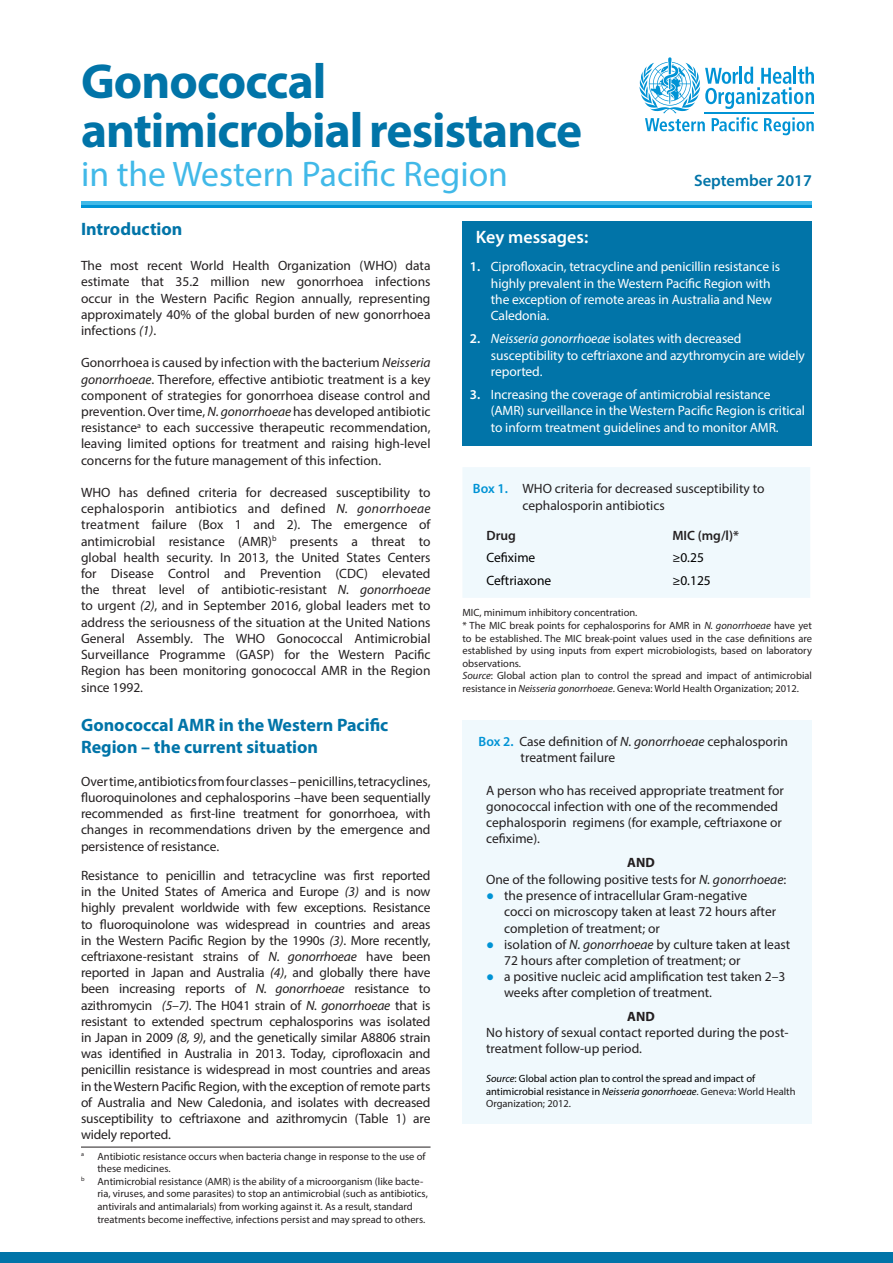
<style>
.page{position:relative;width:893px;height:1263px;background:#fff}
.page>*{position:absolute;margin:0;border:0;box-sizing:border-box;transform-origin:0 0}
.t1{font:700 49.35px/49.7px "Myriad Pro";letter-spacing:-.02em;color:#0174a8}
.t2{font:35.7px "Myriad Pro";color:#41b9e8}
.Heading_2{font:700 18px/22.5px "Myriad Pro";color:#0174a8}
.t3{font:600 18px "Myriad Pro";color:#fff}
.Heading_2-2{font:600 16.5px "Myriad Pro";color:#0174a8}
.Paragraph_Style_3{font:13.5px/16.2px "Myriad Pro";color:#231f20}
.t4{font:13.5px/16.2px "Myriad Pro";letter-spacing:-.005em;color:#fff}
.t5{font:13.5px "Myriad Pro";color:#000}
.t6{font:600 13.5px "Myriad Pro";color:#231f20}
.t7{font:700 13.5px "Myriad Pro";color:#231f20}
.Paragraph_Style_2{font:10.5px/12.6px "Myriad Pro";color:#231f20}
.Paragraph_Style_4{font:10.5px/12.6px "Myriad Pro";color:#231f20;text-align:justify}
.t8{font:10.5px/12.6px "Myriad Pro";color:#000}
.Paragraph_Style_2-2{font:6.15px "Myriad Pro";color:#231f20}
.s1{font-style:italic}
.s2{font-weight:600}
.s3{font-weight:600;color:#0093d5}
.s4{font-family:"Impact";color:#0093d5}
.s5{color:#231f20}
</style>
<div class="page">
<div style="left:0;top:1252px;width:893px;height:11px;background:#0174a8"></div>
<svg style="left:639px;top:57px;width:175px;height:78px"></svg>
<hr style="left:705px;top:112px;width:109px;height:1px;background:#0093d5">
<hr style="left:81px;top:205px;width:731px;height:3px;background:#0093d5">
<hr style="left:81px;top:201px;width:731px;height:4px;background:#41b9e8">
<hr style="left:81px;top:1147px;width:350px;height:1px;background:#231f20">
<div style="left:462px;top:221px;width:350px;height:225px;background:#0174a8"></div>
<div style="left:463px;top:467px;width:347px;height:131px;background:#f0f9fd"></div>
<div style="left:462px;top:720px;width:350px;height:403px;background:#f0f9fd"></div>
<p class="t1" style="left:81px;top:55px;width:503px">Gonococcal antimicrobial resistance</p>
<p class="t2" style="left:81px;top:152px;width:428px">in the Western Pacific Region</p>
<p class="Heading_2-2" style="left:694px;top:170px;width:119px">September 2017</p>
<p class="Heading_2" style="left:81px;top:217px;width:103px">Introduction</p>
<p class="Paragraph_Style_3" style="left:81px;top:257px;width:351px;text-align:justify">The most recent World Health Organization (WHO) data estimate that 35.2 million new gonorrhoea infections occur in the Western Pacific Region annually, representing approximately 40% of the global burden of new gonorrhoea infections <span class="s1">(1)</span>.</p>
<p class="Paragraph_Style_3" style="left:81px;top:355px;width:351px;text-align:justify">Gonorrhoea is caused by infection with the bacterium <span class="s1">Neisseria gonorrhoeae</span>. Therefore, effective antibiotic treatment is a key component of strategies for gonorrhoea disease control and prevention. Over time, <span class="s1">N. gonorrhoeae</span> has developed antibiotic resistance<sup>a</sup> to each successive therapeutic recommendation, leaving limited options for treatment and raising high-level concerns for the future management of this infection.</p>
<p class="Paragraph_Style_3" style="left:81px;top:484px;width:351px;text-align:justify">WHO has defined criteria for decreased susceptibility to cephalosporin antibiotics and defined <span class="s1">N. gonorrhoeae </span>treatment failure (Box 1 and 2). The emergence of antimicrobial resistance (AMR)<sup>b</sup> presents a threat to global health security. In 2013, the United States Centers for Disease Control and Prevention (CDC) elevated the threat level of antibiotic-resistant <span class="s1">N. gonorrhoeae </span>to urgent <span class="s1">(2)</span>, and in September 2016, global leaders met to address the seriousness of the situation at the United Nations General Assembly. The WHO Gonococcal Antimicrobial Surveillance Programme (GASP) for the Western Pacific Region has been monitoring gonococcal AMR in the Region since 1992.</p>
<p class="Heading_2" style="left:81px;top:713px;width:309px">Gonococcal AMR in the Western Pacific<br>Region – the current situation</p>
<p class="Paragraph_Style_3" style="left:81px;top:773px;width:351px;text-align:justify">Over time, antibiotics from four classes – penicillins, tetracyclines, fluoroquinolones and cephalosporins –have been sequentially recommended as first-line treatment for gonorrhoea, with changes in recommendations driven by the emergence and persistence of resistance.</p>
<p class="Paragraph_Style_3" style="left:81px;top:867px;width:351px;text-align:justify">Resistance to penicillin and tetracycline was first reported in the United States of America and Europe <span class="s1">(3)</span> and is now highly prevalent worldwide with few exceptions. Resistance to fluoroquinolone was widespread in countries and areas in the Western Pacific Region by the 1990s <span class="s1">(3)</span>. More recently, ceftriaxone-resistant strains of <span class="s1">N. gonorrhoeae</span> have been reported in Japan and Australia <span class="s1">(4)</span>, and globally there have been increasing reports of <span class="s1">N. gonorrhoeae</span> resistance to azithromycin <span class="s1">(5–7)</span>. The H041 strain of <span class="s1">N. gonorrhoeae</span> that is resistant to extended spectrum cephalosporins was isolated in Japan in 2009 <span class="s1">(8, 9)</span>, and the genetically similar A8806 strain was identified in Australia in 2013. Today, ciprofloxacin and penicillin resistance is widespread in most countries and areas in the Western Pacific Region, with the exception of remote parts of Australia and New Caledonia, and isolates with decreased susceptibility to ceftriaxone and azithromycin (Table 1) are widely reported.</p>
<p class="Paragraph_Style_2-2" style="left:81px;top:1150px;width:4px">a</p>
<p class="Paragraph_Style_2" style="left:97px;top:1150px;width:330px">Antibiotic resistance occurs when bacteria change in response to the use of these medicines.</p>
<p class="Paragraph_Style_2" style="left:98px;top:1175px;width:332px;text-indent:-16px"><sup>b</sup> Antimicrobial resistance (AMR) is the ability of a microorganism (like bacte&shy;ria, viruses, and some parasites) to stop an antimicrobial (such as antibiotics, antivirals and antimalarials) from working against it. As a result, standard treatments become ineffective, infections persist and may spread to others.</p>
<p class="t3" style="left:476px;top:225px;width:114px">Key messages:</p>
<p class="t4" style="left:491px;top:258px;width:291px;text-indent:-21px"><span class="s2">1.</span> Ciprofloxacin, tetracycline and penicillin resistance is highly prevalent in the Western Pacific Region with the exception of remote areas in Australia and New Caledonia.</p>
<p class="t4" style="left:491px;top:330px;width:315px;text-indent:-21px"><span class="s2">2.</span> <span class="s1">Neisseria gonorrhoeae</span> isolates with decreased susceptibility to ceftriaxone and azythromycin are widely reported.</p>
<p class="t4" style="left:491px;top:386px;width:316px;text-indent:-21px"><span class="s2">3.</span> Increasing the coverage of antimicrobial resistance (AMR) surveillance in the Western Pacific Region is critical to inform treatment guidelines and to monitor AMR.</p>
<p class="Paragraph_Style_3" style="left:522px;top:481px;width:244px;text-indent:-50px"><span class="s3">Box 1.</span> WHO criteria for decreased susceptibility to cephalosporin antibiotics</p>
<p class="t6" style="left:486px;top:527px;width:31px">Drug</p>
<p class="t5" style="left:486px;top:549px;width:50px">Cefixime</p>
<p class="t5" style="left:486px;top:572px;width:66px">Ceftriaxone</p>
<p class="t6" style="left:672px;top:527px;width:68px">MIC (mg/l)*</p>
<p class="t5" style="left:672px;top:549px;width:33px">≥0.25</p>
<p class="t5" style="left:672px;top:572px;width:40px">≥0.125</p>
<p class="Paragraph_Style_2" style="left:462px;top:606px;width:177px">MIC, minimum inhibitory concentration.</p>
<p class="Paragraph_Style_4" style="left:462px;top:619px;width:351px">* The MIC break points for cephalosporins for AMR in <span class="s1">N. gonorrhoeae</span> have yet to be established. The MIC break-point values used in the case definitions are established by using inputs from expert microbiologists, based on laboratory observations.</p>
<p class="Paragraph_Style_4" style="left:462px;top:669px;width:351px"><span class="s1">Source</span>: Global action plan to control the spread and impact of antimicrobial resistance in <span class="s1">Neisseria gonorrhoeae</span>. Geneva: World Health Organization; 2012.</p>
<p class="Paragraph_Style_3" style="left:521px;top:733px;width:269px;text-indent:-42px"><span class="s3">Box 2.</span> Case definition of <span class="s1">N. gonorrhoeae</span> cephalosporin treatment failure</p>
<p class="Paragraph_Style_3" style="left:486px;top:782px;width:299px">A person who has received appropriate treatment for gonococcal infection with one of the recommended cephalosporin regimens (for example, ceftriaxone or cefixime).</p>
<p class="t7" style="left:627px;top:853px;width:29px">AND</p>
<p class="Paragraph_Style_3" style="left:486px;top:871px;width:302px">One of the following positive tests for <span class="s1">N. gonorrhoeae</span>:</p>
<p class="Paragraph_Style_3" style="left:504px;top:887px;width:274px;text-indent:-18px"><span class="s4">●</span> the presence of intracellular Gram-negative cocci on microscopy taken at least 72 hours after completion of treatment; or</p>
<p class="Paragraph_Style_3" style="left:504px;top:936px;width:288px;text-indent:-18px"><span class="s4">●</span> isolation of <span class="s1">N. gonorrhoeae</span> by culture taken at least<br>72 hours after completion of treatment; or</p>
<p class="Paragraph_Style_3" style="left:504px;top:968px;width:283px;text-indent:-18px"><span class="s4">●</span> a positive nucleic acid amplification test taken 2–3 weeks after completion of treatment.</p>
<p class="t7" style="left:627px;top:1007px;width:29px">AND</p>
<p class="Paragraph_Style_3" style="left:486px;top:1024px;width:304px">No history of sexual contact reported during the post&shy;treatment follow-up period.</p>
<p class="t8" style="left:486px;top:1072px;width:311px"><span class="s1">Source</span>: Global action plan to control the spread and impact of antimicrobial resistance in <span class="s1">Neisseria gonorrhoeae</span><span class="s5">. Geneva: World Health<br>Organization; 2012.</span></p>
</div>
